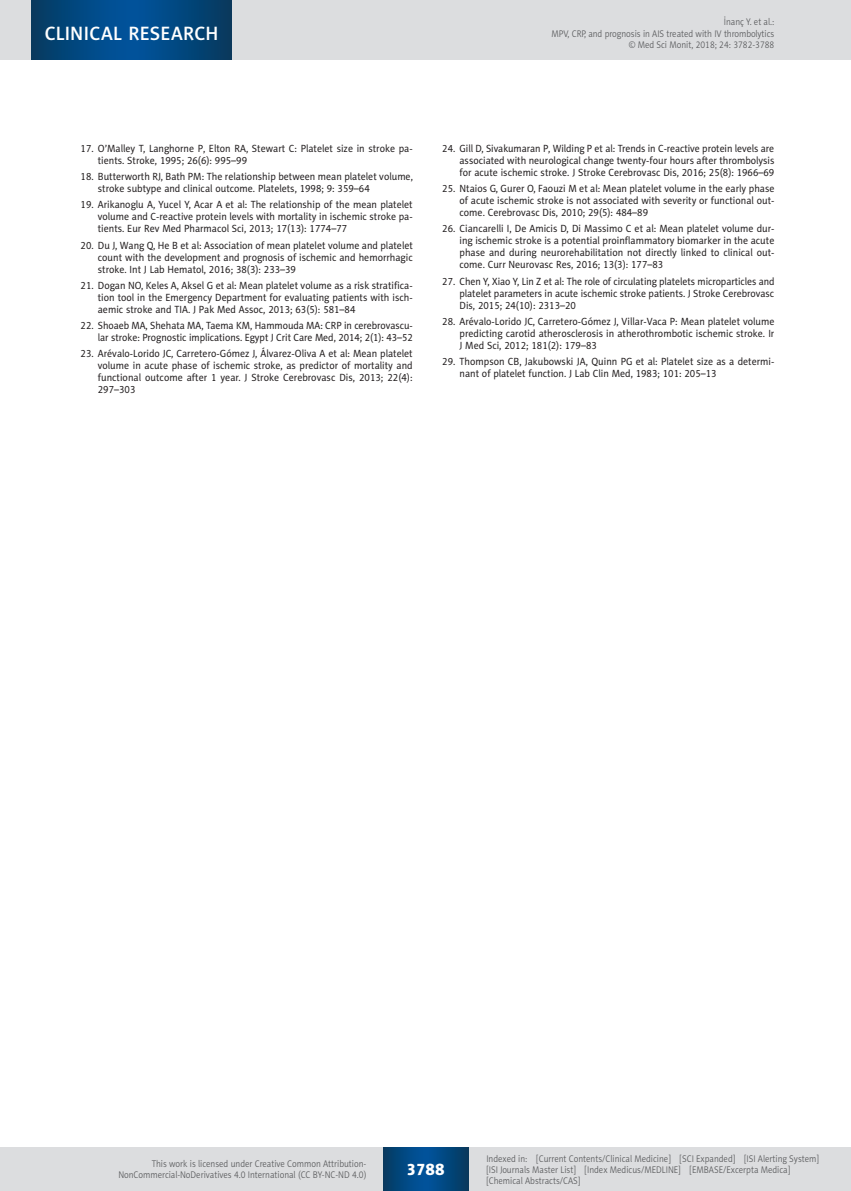
<style>
.page{position:relative;width:851px;height:1191px;background:#fff}
.page>*{position:absolute;margin:0;border:0;box-sizing:border-box;transform-origin:0 0}
.t1{font:19.5px "Naomi Sans EFN Medium";letter-spacing:.015em;color:#fff}
.t2{font:16.5px "Naomi Sans EFN Heavy";color:#fff}
.MSM_Referencje_punkt{font:10.5px/12px "Naomi Sans EFN";color:#231f20;text-align:justify;scale:.95 1}
.MSM_Referencje_punkt-2{font:10.5px/12px "Naomi Sans EFN";color:#231f20;text-align:justify;scale:.94 1}
.t3{font:9.75px/11.2px "Naomi Sans EFN Light";color:#57585a;text-align:right;scale:.9 1}
</style>
<div class="page">
<div style="left:0;top:1148px;width:850px;height:43px;background:#dcdddf"></div>
<svg style="left:383px;top:1147px;width:85px;height:43px;background:#02477e"></svg>
<div style="left:0;top:0;width:850px;height:60px;background:#dcdddf"></div>
<svg style="left:32px;top:0;width:200px;height:60px;background:#02477e"></svg>
<h1 class="t1" style="left:45px;top:22px;width:175px">CLINICAL RESEARCH</h1>
<p class="t3" style="left:551px;top:16px;width:249px">İnanç Y. et al.:<br>MPV, CRP, and prognosis in AIS treated with IV thrombolytics © Med Sci Monit, 2018; 24: 3782-3788</p>
<p class="MSM_Referencje_punkt" style="left:98px;top:142px;width:333px;text-indent:-17px">17. O’Malley T, Langhorne P, Elton RA, Stewart C: Platelet size in stroke pa&shy;tients. Stroke, 1995; 26(6): 995–99</p>
<p class="MSM_Referencje_punkt" style="left:98px;top:171px;width:333px;text-indent:-17px">18. Butterworth RJ, Bath PM: The relationship between mean platelet volume, stroke subtype and clinical outcome. Platelets, 1998; 9: 359–64</p>
<p class="MSM_Referencje_punkt" style="left:98px;top:199px;width:333px;text-indent:-17px">19. Arikanoglu A, Yucel Y, Acar A et al: The relationship of the mean platelet volume and C-reactive protein levels with mortality in ischemic stroke pa&shy;tients. Eur Rev Med Pharmacol Sci, 2013; 17(13): 1774–77</p>
<p class="MSM_Referencje_punkt" style="left:98px;top:239px;width:333px;text-indent:-17px">20. Du J, Wang Q, He B et al: Association of mean platelet volume and platelet count with the development and prognosis of ischemic and hemorrhagic stroke. Int J Lab Hematol, 2016; 38(3): 233–39</p>
<p class="MSM_Referencje_punkt" style="left:98px;top:279px;width:333px;text-indent:-17px">21. Dogan NO, Keles A, Aksel G et al: Mean platelet volume as a risk stratifica&shy;tion tool in the Emergency Department for evaluating patients with isch&shy;aemic stroke and TIA. J Pak Med Assoc, 2013; 63(5): 581–84</p>
<p class="MSM_Referencje_punkt-2" style="left:81px;top:320px;width:355px;text-align:right">22. Shoaeb MA, Shehata MA, Taema KM, Hammouda MA: CRP in cerebrovascu&shy;lar stroke: Prognostic implications. Egypt J Crit Care Med, 2014; 2(1): 43–52</p>
<p class="MSM_Referencje_punkt" style="left:98px;top:348px;width:333px;text-indent:-17px">23. Arévalo-Lorido JC, Carretero-Gómez J, Álvarez-Oliva A et al: Mean platelet volume in acute phase of ischemic stroke, as predictor of mortality and functional outcome after 1 year. J Stroke Cerebrovasc Dis, 2013; 22(4):<br>297–303</p>
<p class="MSM_Referencje_punkt-2" style="left:459px;top:142px;width:336px;text-indent:-17px">24. Gill D, Sivakumaran P, Wilding P et al: Trends in C-reactive protein levels are associated with neurological change twenty-four hours after thrombolysis for acute ischemic stroke. J Stroke Cerebrovasc Dis, 2016; 25(8): 1966–69</p>
<p class="MSM_Referencje_punkt" style="left:459px;top:183px;width:333px;text-indent:-17px">25. Ntaios G, Gurer O, Faouzi M et al: Mean platelet volume in the early phase of acute ischemic stroke is not associated with severity or functional out&shy;come. Cerebrovasc Dis, 2010; 29(5): 484–89</p>
<p class="MSM_Referencje_punkt" style="left:459px;top:223px;width:333px;text-indent:-17px">26. Ciancarelli I, De Amicis D, Di Massimo C et al: Mean platelet volume dur&shy;ing ischemic stroke is a potential proinflammatory biomarker in the acute phase and during neurorehabilitation not directly linked to clinical out&shy;come. Curr Neurovasc Res, 2016; 13(3): 177–83</p>
<p class="MSM_Referencje_punkt-2" style="left:459px;top:275px;width:336px;text-indent:-17px">27. Chen Y, Xiao Y, Lin Z et al: The role of circulating platelets microparticles and platelet parameters in acute ischemic stroke patients. J Stroke Cerebrovasc Dis, 2015; 24(10): 2313–20</p>
<p class="MSM_Referencje_punkt" style="left:459px;top:315px;width:333px;text-indent:-17px">28. Arévalo-Lorido JC, Carretero-Gómez J, Villar-Vaca P: Mean platelet volume predicting carotid atherosclerosis in atherothrombotic ischemic stroke. Ir J Med Sci, 2012; 181(2): 179–83</p>
<p class="MSM_Referencje_punkt" style="left:459px;top:356px;width:333px;text-indent:-17px">29. Thompson CB, Jakubowski JA, Quinn PG et al: Platelet size as a determi&shy;nant of platelet function. J Lab Clin Med, 1983; 101: 205–13</p>
<p class="t3" style="left:118px;top:1158px;width:277px">This work is licensed under Creative Common Attribution-<br>NonCommercial-NoDerivatives 4.0 International (CC BY-NC-ND 4.0)</p>
<h2 class="t2" style="left:406px;top:1159px;width:40px">3788</h2>
<p class="t3" style="left:486px;top:1152px;width:371px;text-align:left">Indexed in: [Current Contents/Clinical Medicine] [SCI Expanded] [ISI Alerting System] [ISI Journals Master List] [Index Medicus/MEDLINE] [EMBASE/Excerpta Medica] [Chemical Abstracts/CAS]</p>
</div>
